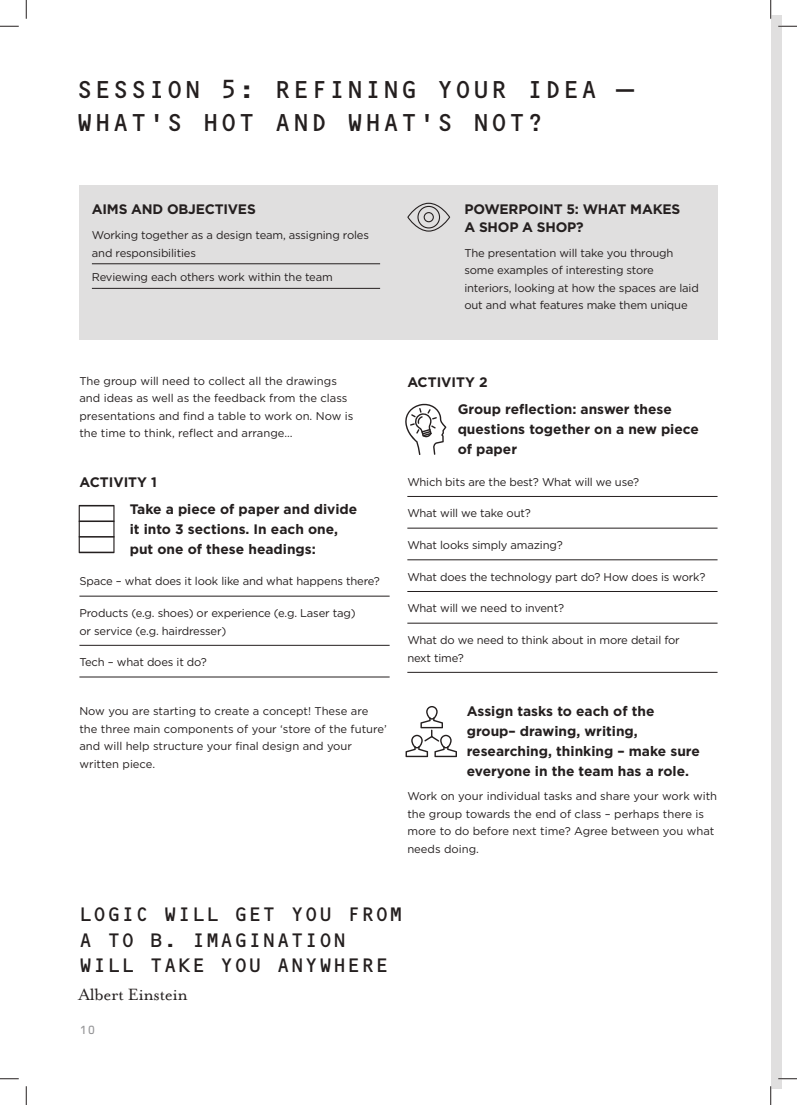
<style>
.page{position:relative;width:797px;height:1105px;background:#fff}
.page>*{position:absolute;margin:0;border:0;box-sizing:border-box;transform-origin:0 0}
.t1{font:25px/33.8px "OCRB Std";color:#241f1f}
.t2{font:20px/25.5px "OCRB Std";letter-spacing:-.015em;color:#241f1f}
.t3{font:18.75px "Mrs Eaves OT";letter-spacing:-.015em;color:#241f1f}
.t4{font:700 13.75px/20px "Gotham";color:#241f1f}
.t5{font:11.25px/17.5px "Gotham";letter-spacing:-.015em;color:#241f1f}
.t6{font:11.25px "OCRB Std";color:#969698}
</style>
<div class="page">
<div style="left:79px;top:186px;width:638px;height:154px;background:#e0dfdf"></div>
<hr style="left:92px;top:264px;width:288px;height:1px;background:#241f1f">
<hr style="left:92px;top:288px;width:288px;height:1px;background:#241f1f">
<svg style="left:407px;top:203px;width:43px;height:29px"></svg>
<hr style="left:79px;top:596px;width:310px;height:1px;background:#241f1f">
<hr style="left:79px;top:645px;width:310px;height:1px;background:#241f1f">
<hr style="left:79px;top:677px;width:310px;height:1px;background:#241f1f">
<hr style="left:407px;top:496px;width:310px;height:1px;background:#241f1f">
<hr style="left:407px;top:528px;width:310px;height:1px;background:#241f1f">
<hr style="left:407px;top:560px;width:310px;height:1px;background:#241f1f">
<hr style="left:407px;top:591px;width:310px;height:1px;background:#241f1f">
<hr style="left:407px;top:623px;width:310px;height:1px;background:#241f1f">
<hr style="left:407px;top:672px;width:310px;height:1px;background:#241f1f">
<svg style="left:79px;top:505px;width:35px;height:48px"></svg>
<hr style="left:79px;top:520px;width:35px;height:2px;background:#241f1f">
<hr style="left:79px;top:536px;width:35px;height:2px;background:#241f1f">
<svg style="left:405px;top:403px;width:41px;height:52px"></svg>
<svg style="left:405px;top:706px;width:52px;height:51px"></svg>
<div style="left:770px;top:16px;width:11px;height:1073px;background:#e0dfdf"></div>
<svg style="left:0;top:25px;width:19px;height:2px"></svg>
<svg style="left:778px;top:25px;width:19px;height:2px"></svg>
<svg style="left:0;top:1078px;width:19px;height:1px"></svg>
<svg style="left:778px;top:1078px;width:19px;height:1px"></svg>
<svg style="left:25px;top:0;width:2px;height:19px"></svg>
<svg style="left:25px;top:1086px;width:2px;height:19px"></svg>
<svg style="left:770px;top:0;width:1px;height:19px"></svg>
<svg style="left:770px;top:1086px;width:1px;height:19px"></svg>
<h1 class="t1" style="left:76px;top:72px;width:559px">SESSION 5: REFINING YOUR IDEA –<br>WHAT’S HOT AND WHAT’S NOT?</h1>
<p class="t4" style="left:92px;top:199px;width:165px">AIMS AND OBJECTIVES</p>
<p class="t5" style="left:92px;top:226px;width:278px">Working together as a design team, assigning roles and responsibilities</p>
<p class="t5" style="left:92px;top:268px;width:242px">Reviewing each others work within the team</p>
<p class="t4" style="left:464px;top:201px;width:217px;line-height:17.5px">POWERPOINT 5: WHAT MAKES<br>A SHOP A SHOP?</p>
<p class="t5" style="left:464px;top:244px;width:236px">The presentation will take you through some examples of interesting store interiors, looking at how the spaces are laid out and what features make them unique</p>
<p class="t5" style="left:79px;top:372px;width:275px">The group will need to collect all the drawings and ideas as well as the feedback from the class presentations and find a table to work on. Now is the time to think, reflect and arrange…</p>
<p class="t4" style="left:130px;top:468px;width:229px;line-height:27.1px;text-indent:-50px">ACTIVITY 1<br>Take a piece of paper and divide</p>
<p class="t4" style="left:130px;top:519px;width:210px">it into 3 sections. In each one, put one of these headings:</p>
<p class="t5" style="left:79px;top:572px;width:302px">Space – what does it look like and what happens there?</p>
<p class="t5" style="left:79px;top:604px;width:278px">Products (e.g. shoes) or experience (e.g. Laser tag) or service (e.g. hairdresser)</p>
<p class="t5" style="left:79px;top:653px;width:129px">Tech – what does it do?</p>
<p class="t5" style="left:79px;top:702px;width:309px">Now you are starting to create a concept! These are the three main components of your ‘store of the future’ and will help structure your final design and your written piece.</p>
<p class="t4" style="left:457px;top:368px;width:216px;line-height:27.1px;text-indent:-50px">ACTIVITY 2<br>Group reflection: answer these</p>
<p class="t4" style="left:457px;top:419px;width:243px">questions together on a new piece of paper</p>
<p class="t5" style="left:407px;top:473px;width:233px">Which bits are the best? What will we use?</p>
<p class="t5" style="left:407px;top:504px;width:125px">What will we take out?</p>
<p class="t5" style="left:407px;top:536px;width:157px">What looks simply amazing?</p>
<p class="t5" style="left:407px;top:568px;width:300px">What does the technology part do? How does is work?</p>
<p class="t5" style="left:407px;top:599px;width:158px">What will we need to invent?</p>
<p class="t5" style="left:407px;top:631px;width:274px">What do we need to think about in more detail for next time?</p>
<p class="t4" style="left:467px;top:701px;width:235px">Assign tasks to each of the group– drawing, writing, researching, thinking – make sure everyone in the team has a role.</p>
<p class="t5" style="left:407px;top:787px;width:311px">Work on your individual tasks and share your work with the group towards the end of class – perhaps there is more to do before next time? Agree between you what needs doing.</p>
<h2 class="t2" style="left:79px;top:902px;width:326px">LOGIC WILL GET YOU FROM<br>A TO B. IMAGINATION<br>WILL TAKE YOU ANYWHERE</h2>
<h3 class="t3" style="left:79px;top:983px;width:111px">Albert Einstein</h3>
<p class="t6" style="left:79px;top:1023px;width:18px">10</p>
</div>
